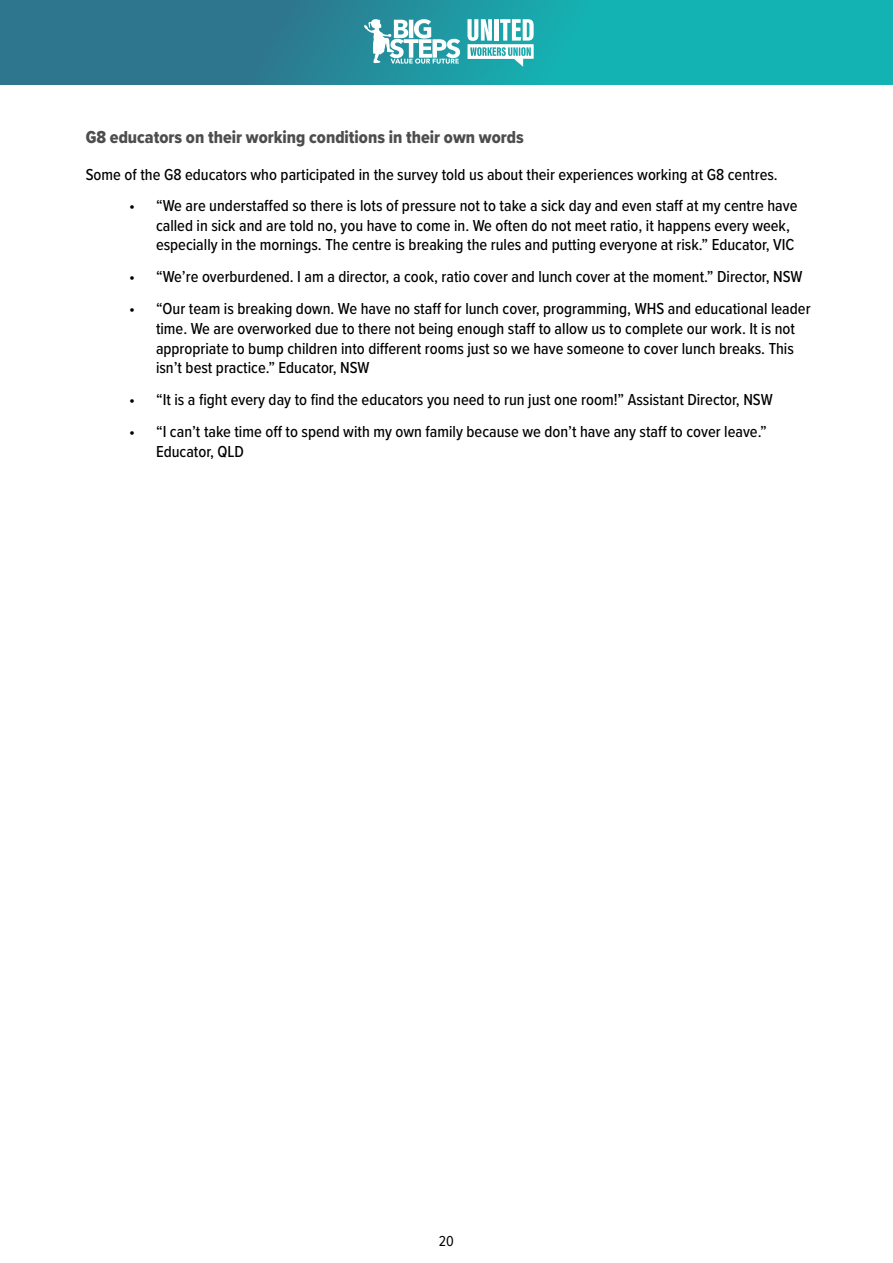
<style>
.page{position:relative;width:893px;height:1263px;background:#fff}
.page>*{position:absolute;margin:0;border:0;box-sizing:border-box;transform-origin:0 0}
.Paragraph_Sub-Headin{font:18px "Proxima Nova Cond Extrabld";color:#4d4d4f}
.Pargraphs{font:500 16.5px/19.8px "Proxima Nova Cond";color:#000}
.t1{font:15px "Proxima Nova Cond";color:#000}
</style>
<div class="page">
<svg style="left:0;top:0;width:893px;height:84px;background:#2095a0"></svg>
<svg style="left:363px;top:19px;width:97px;height:45px"></svg>
<svg style="left:467px;top:19px;width:67px;height:48px"></svg>
<p class="Paragraph_Sub-Headin" style="left:86px;top:124px;width:440px">G8 educators on their working conditions in their own words</p>
<p class="Pargraphs" style="left:86px;top:164px;width:694px">Some of the G8 educators who participated in the survey told us about their experiences working at G8 centres.</p>
<p class="Pargraphs" style="left:156px;top:195px;width:643px;text-indent:-27px">• “We are understaffed so there is lots of pressure not to take a sick day and even staff at my centre have called in sick and are told no, you have to come in. We often do not meet ratio, it happens every week, especially in the mornings. The centre is breaking the rules and putting everyone at risk.” Educator, VIC</p>
<p class="Pargraphs" style="left:129px;top:266px;width:675px">• “We’re overburdened. I am a director, a cook, ratio cover and lunch cover at the moment.” Director, NSW</p>
<p class="Pargraphs" style="left:156px;top:298px;width:656px;text-indent:-27px">• “Our team is breaking down. We have no staff for lunch cover, programming, WHS and educational leader time. We are overworked due to there not being enough staff to allow us to complete our work. It is not appropriate to bump children into different rooms just so we have someone to cover lunch breaks. This isn’t best practice.” Educator, NSW</p>
<p class="Pargraphs" style="left:129px;top:389px;width:645px">• “It is a fight every day to find the educators you need to run just one room!” Assistant Director, NSW</p>
<p class="Pargraphs" style="left:156px;top:421px;width:612px;text-indent:-27px">• “I can’t take time off to spend with my own family because we don’t have any staff to cover leave.”<br>Educator, QLD</p>
<p class="t1" style="left:439px;top:1230px;width:17px">20</p>
</div>
